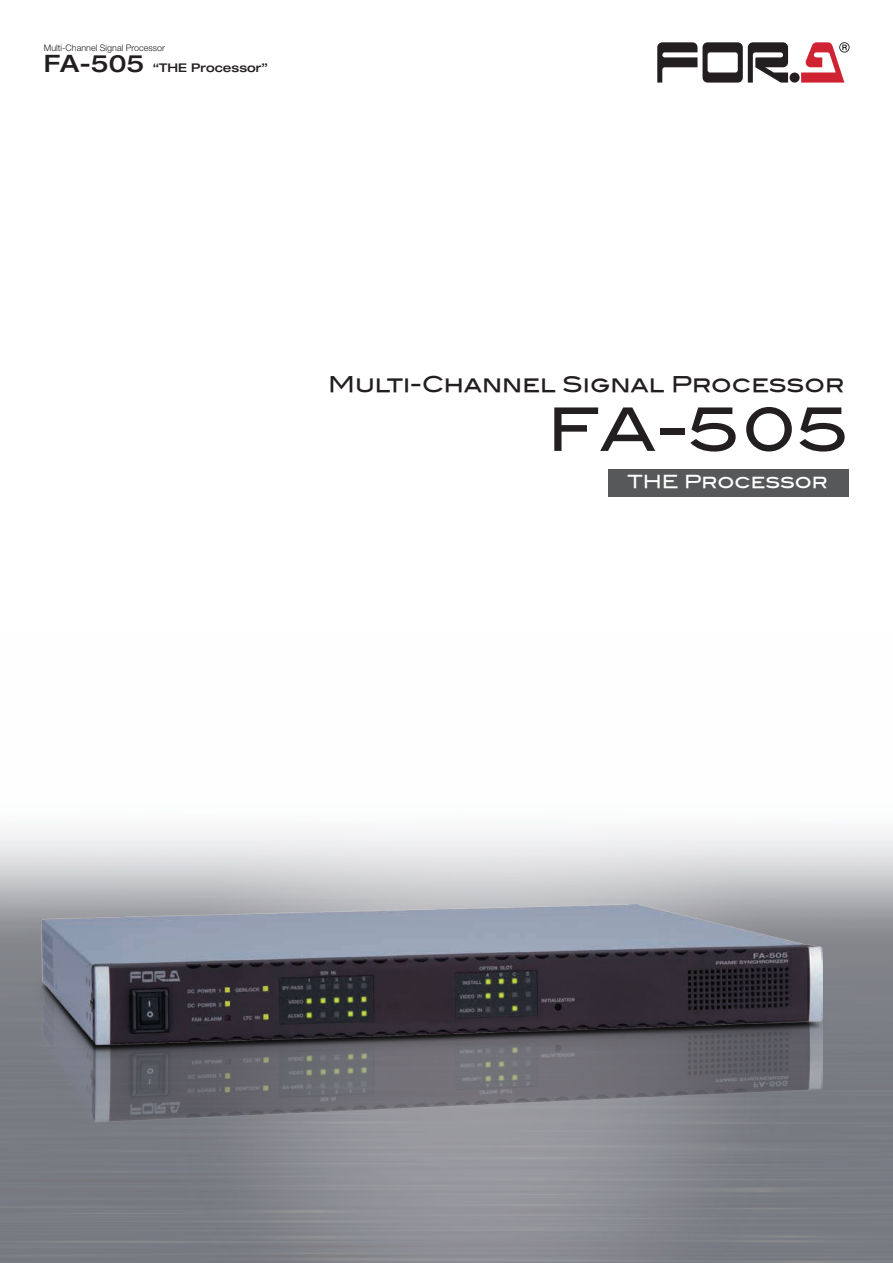
<style>
.page{position:relative;width:893px;height:1263px;background:#fff}
.page>*{position:absolute;margin:0;border:0;box-sizing:border-box;transform-origin:0 0}
.t1{font:60px "Blair Md ITCTT Medium";color:#231f20}
.t2{font:21.75px "Blair Md ITCTT Medium";color:#231f20}
.t3{font:18px "Blair Md ITCTT Medium";color:#fff}
.t4{font:500 expanded 12px "Helvetica Neue LT Std";color:#231f20}
.t5{font:300 9px "Helvetica Neue LT Std";color:#231f20}
.s1{font-size:24px}
</style>
<div class="page">
<img style="left:42px;top:1068px;width:780px;height:54px">
<img style="left:28px;top:948px;width:805px;height:120px">
<img style="left:39px;top:963px;width:784px;height:91px">
<img style="left:42px;top:905px;width:780px;height:139px">
<div style="left:790px;top:73px;width:10px;height:10px;background:#231f20;border-radius:50%"></div>
<svg style="left:801px;top:42px;width:49px;height:41px"></svg>
<svg style="left:657px;top:42px;width:131px;height:41px"></svg>
<div style="left:608px;top:469px;width:241px;height:27px;background:#57585a"></div>
<p class="t5" style="left:44px;top:42px;width:123px">Multi-Channel Signal Processor</p>
<p class="t4" style="left:44px;top:61px;width:225px"><span class="s1">FA-505</span> “THE Processor”</p>
<p class="t2" style="left:328px;top:371px;width:518px">Multi-Channel Signal Processor</p>
<h1 class="t1" style="left:547px;top:393px;width:304px">FA-505</h1>
<p class="t3" style="left:627px;top:471px;width:202px">THE Processor</p>
</div>
